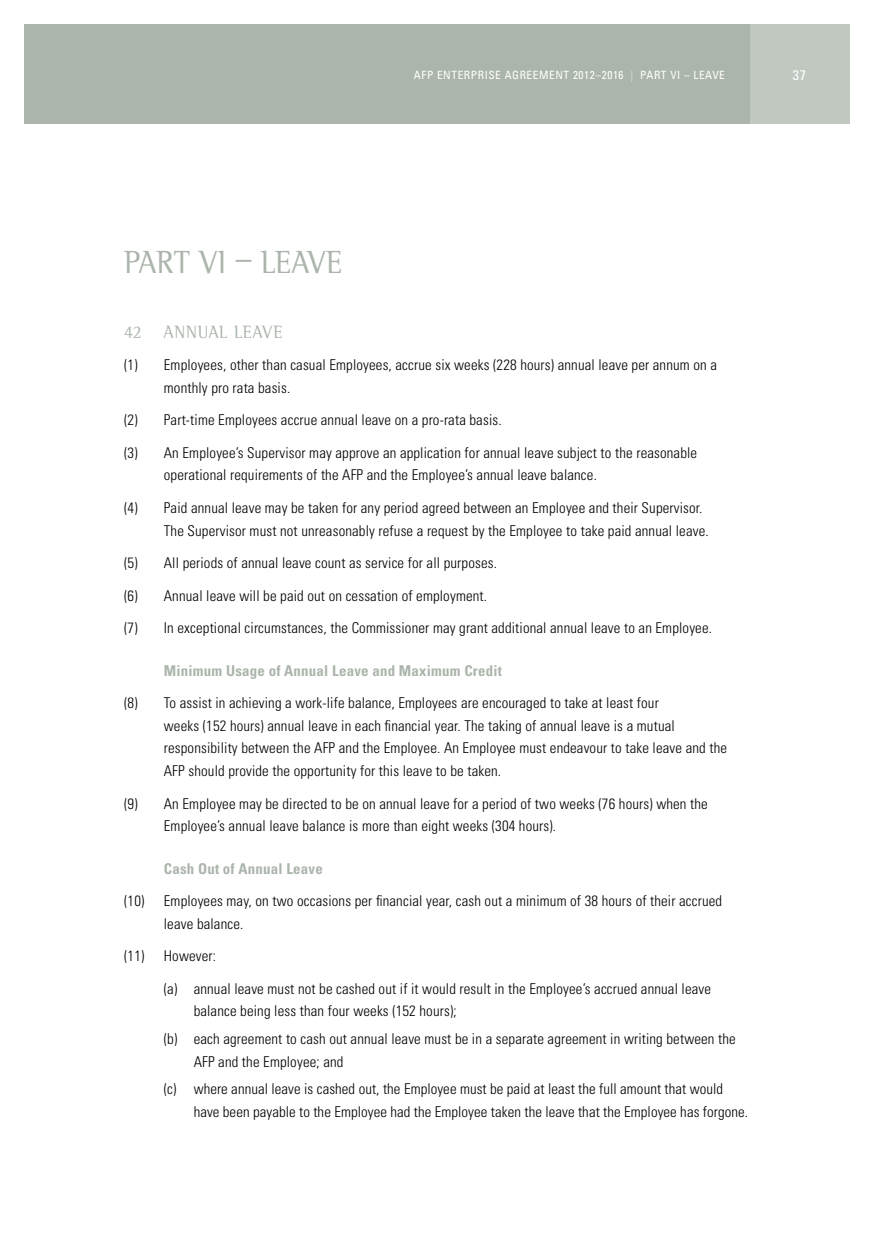
<style>
.page{position:relative;width:874px;height:1241px;background:#fff}
.page>*{position:absolute;margin:0;border:0;box-sizing:border-box;transform-origin:0 0}
.t1{font:31.5px "AFP Serif Pro";letter-spacing:-.005em;color:#abb5ab}
.t2{font:17.5px "AFP Serif Pro";letter-spacing:.03em;color:#abb5ab}
.t3{font:300 condensed 14.88px/22.6px "Univers";letter-spacing:.01em;color:#000}
.t4{font:700 condensed 14.88px "Univers";letter-spacing:.015em;color:#abb5ab}
.t5{font:condensed 14px "Univers";color:#fff}
.t6{font:condensed 11.38px "Univers";letter-spacing:.05em;color:#fff}
.s1{color:#d5dad5}
</style>
<div class="page">
<div style="left:749px;top:25px;width:99px;height:99px;background:#c0c8c0"></div>
<div style="left:25px;top:25px;width:724px;height:99px;background:#abb5ab"></div>
<h2 class="t1" style="left:124px;top:238px;width:220px">PART VI – LEAVE</h2>
<p class="t6" style="left:413px;top:68px;width:312px">AFP ENTERPRISE AGREEMENT 2012–2016 <span class="s1">|</span> PART VI – LEAVE</p>
<p class="t5" style="left:792px;top:66px;width:15px">37</p>
<h3 class="t2" style="left:124px;top:318px;width:19px">42</h3>
<h3 class="t2" style="left:164px;top:318px;width:120px">ANNUAL LEAVE</h3>
<p class="t3" style="left:164px;top:353px;width:554px;text-indent:-40px">(1) Employees, other than casual Employees, accrue six weeks (228 hours) annual leave per annum on a monthly pro rata basis.</p>
<p class="t3" style="left:124px;top:403px;width:574px;line-height:32.6px">(2) Part-time Employees accrue annual leave on a pro-rata basis.<br>(3) An Employee’s Supervisor may approve an application for annual leave subject to the reasonable</p>
<p class="t3" style="left:124px;top:459px;width:579px;line-height:32.6px;text-indent:40px">operational requirements of the AFP and the Employee’s annual leave balance.<br>(4) Paid annual leave may be taken for any period agreed between an Employee and their Supervisor.</p>
<p class="t3" style="left:124px;top:514px;width:589px;line-height:32.6px;text-indent:40px">The Supervisor must not unreasonably refuse a request by the Employee to take paid annual leave. (5) All periods of annual leave count as service for all purposes.<br>(6) Annual leave will be paid out on cessation of employment.<br>(7) In exceptional circumstances, the Commissioner may grant additional annual leave to an Employee.</p>
<h4 class="t4" style="left:164px;top:661px;width:339px">Minimum Usage of Annual Leave and Maximum Credit</h4>
<p class="t3" style="left:164px;top:691px;width:564px;text-indent:-40px">(8) To assist in achieving a work-life balance, Employees are encouraged to take at least four<br>weeks (152 hours) annual leave in each financial year. The taking of annual leave is a mutual responsibility between the AFP and the Employee. An Employee must endeavour to take leave and the AFP should provide the opportunity for this leave to be taken.</p>
<p class="t3" style="left:164px;top:792px;width:545px;text-indent:-40px">(9) An Employee may be directed to be on annual leave for a period of two weeks (76 hours) when the<br>Employee’s annual leave balance is more than eight weeks (304 hours).</p>
<h4 class="t4" style="left:164px;top:859px;width:160px">Cash Out of Annual Leave</h4>
<p class="t3" style="left:124px;top:889px;width:22px">(10)</p>
<p class="t3" style="left:164px;top:889px;width:559px">Employees may, on two occasions per financial year, cash out a minimum of 38 hours of their accrued leave balance.</p>
<p class="t3" style="left:124px;top:944px;width:22px">(11)</p>
<p class="t3" style="left:164px;top:939px;width:548px;line-height:32.6px">However:<br>(a) annual leave must not be cashed out if it would result in the Employee’s accrued annual leave</p>
<p class="t3" style="left:164px;top:997px;width:573px;line-height:27.7px;text-indent:30px">balance being less than four weeks (152 hours);<br>(b) each agreement to cash out annual leave must be in a separate agreement in writing between the</p>
<p class="t3" style="left:164px;top:1047px;width:560px;line-height:27.7px;text-indent:30px">AFP and the Employee; and<br>(c) where annual leave is cashed out, the Employee must be paid at least the full amount that would</p>
<p class="t3" style="left:193px;top:1100px;width:555px">have been payable to the Employee had the Employee taken the leave that the Employee has forgone.</p>
</div>
